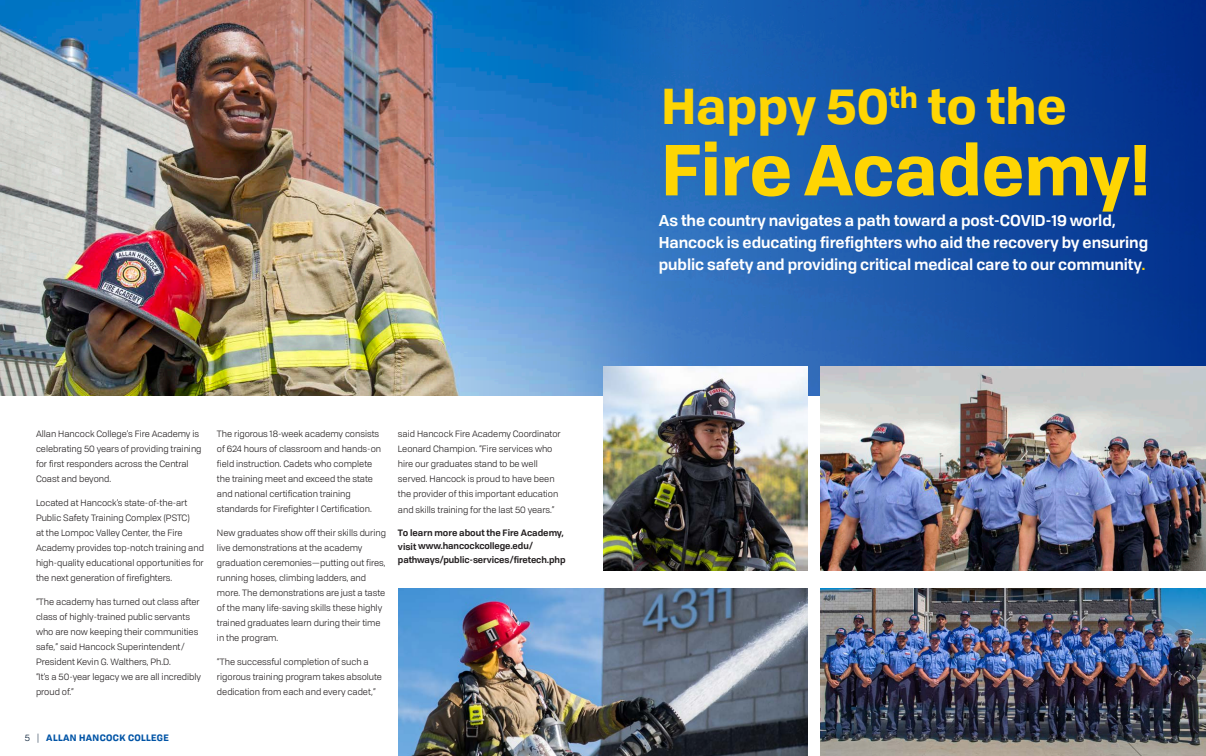
<style>
.page{position:relative;width:1206px;height:756px;background:#fff}
.page>*{position:absolute;margin:0;border:0;box-sizing:border-box;transform-origin:0 0}
.t1{font:700 70px "Tofino Pro Personal";color:#fed503}
.t2{font:700 49px "Tofino Pro Personal";color:#fed503}
.t3{font:600 15.3px/22.3px "Tofino Pro Personal";letter-spacing:-.005em;color:#fff}
.Body_Copy{font:9px/15px "Tofino Pro Personal";color:#231f20}
.Body_Copy-2{font:600 9px/13.9px "Tofino Pro Personal";letter-spacing:-.01em;color:#231f20}
.t4{font:700 9px "Tofino Pro Personal";letter-spacing:.04em;color:#0154a6}
.s1{font-weight:400;color:#001932}
.s2{color:#fed503}
</style>
<div class="page">
<img style="left:0;top:0;width:430px;height:396px">
<svg style="left:430px;top:0;width:776px;height:396px;background:#2462b1"></svg>
<img style="left:398px;top:589px;width:410px;height:167px">
<img style="left:820px;top:589px;width:386px;height:167px">
<img style="left:820px;top:366px;width:386px;height:204px">
<img style="left:603px;top:366px;width:205px;height:204px">
<img style="left:1130px;top:616px;width:70px;height:67px">
<p class="Body_Copy" style="left:36px;top:426px;width:167px">Allan Hancock College’s Fire Academy is celebrating 50 years of providing training for first responders across the Central Coast and beyond.</p>
<p class="Body_Copy" style="left:36px;top:495px;width:169px">Located at Hancock’s state-of-the-art Public Safety Training Complex (PSTC)<br>at the Lompoc Valley Center, the Fire Academy provides top-notch training and high-quality educational opportunities for the next generation of firefighters.</p>
<p class="Body_Copy" style="left:36px;top:594px;width:167px">“The academy has turned out class after class of highly-trained public servants who are now keeping their communities safe,” said Hancock Superintendent/ President Kevin G. Walthers, Ph.D.<br>“It’s a 50-year legacy we are all incredibly proud of.”</p>
<p class="Body_Copy" style="left:217px;top:426px;width:166px">The rigorous 18-week academy consists of 624 hours of classroom and hands-on field instruction. Cadets who complete the training meet and exceed the state and national certification training standards for Firefighter I Certification.</p>
<p class="Body_Copy" style="left:217px;top:525px;width:170px">New graduates show off their skills during live demonstrations at the academy graduation ceremonies—putting out fires, running hoses, climbing ladders, and more. The demonstrations are just a taste of the many life-saving skills these highly trained graduates learn during their time in the program.</p>
<p class="Body_Copy" style="left:217px;top:654px;width:167px">“The successful completion of such a rigorous training program takes absolute dedication from each and every cadet,”</p>
<p class="Body_Copy" style="left:398px;top:426px;width:164px">said Hancock Fire Academy Coordinator Leonard Champion. “Fire services who hire our graduates stand to be well served. Hancock is proud to have been the provider of this important education and skills training for the last 50 years.”</p>
<p class="Body_Copy-2" style="left:398px;top:525px;width:169px">To learn more about the Fire Academy, visit www.hancockcollege.edu/ pathways/public-services/firetech.php</p>
<p class="t4" style="left:25px;top:731px;width:146px"><span class="s1">5 |</span> ALLAN HANCOCK COLLEGE</p>
<p class="t2" style="left:661px;top:66px;width:407px">Happy 50<sup>th</sup> to the</p>
<p class="t1" style="left:661px;top:113px;width:490px">Fire Academy!</p>
<p class="t3" style="left:659px;top:208px;width:491px">As the country navigates a path toward a post-COVID-19 world,<br>Hancock is educating firefighters who aid the recovery by ensuring public safety and providing critical medical care to our community<span class="s2">.</span></p>
</div>
